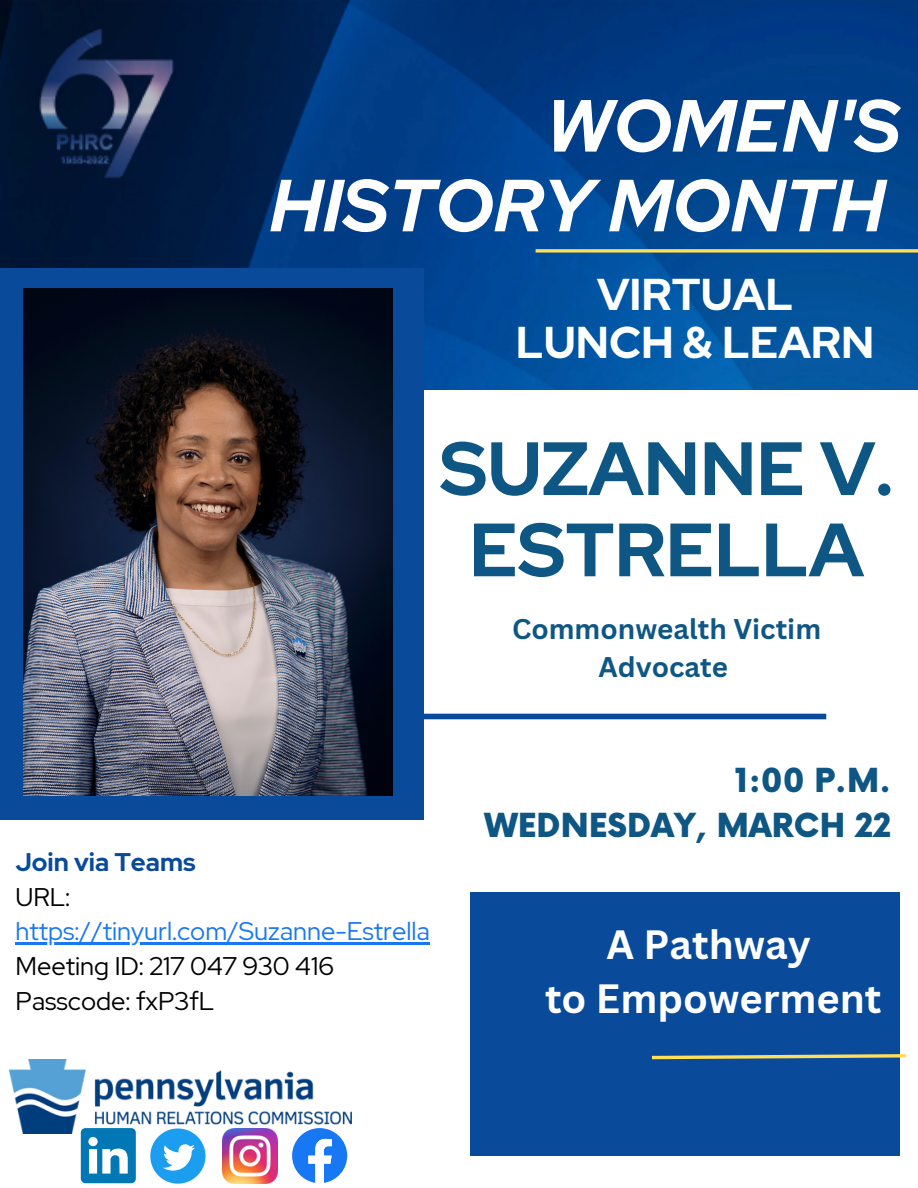
<style>
.page{position:relative;width:918px;height:1188px;background:#fff}
.page>*{position:absolute;margin:0;border:0;box-sizing:border-box;transform-origin:0 0}
.t1{font:700 75.3px/81.3px "Red Hat Display";color:#0e5684;text-align:center}
.t2{font:italic 700 73.65px/79.7px "Red Hat Display";color:#fff;text-align:right}
.t3{font:700 44.4px/48px "Red Hat Display";color:#fff;text-align:center}
.t4{font:700 39.75px/54.4px "Canva Sans";color:#fff;text-align:center}
.t5{font:900 32.25px/45px "Now";color:#0e5684;text-align:right}
.t6{font:700 27.75px/37.8px "Canva Sans";color:#0e5684;text-align:center}
.t7{font:25.5px/34.8px "Red Hat Display";color:#000}
.t8{font:25.5px "Red Hat Display";color:#1877f2}
.t9{font:700 25.5px "Red Hat Display";color:#094b9a}
</style>
<div class="page">
<img style="left:0;top:0;width:918px;height:390px">
<svg style="left:536px;top:249px;width:382px;height:4px;background:#d7c762"></svg>
<div style="left:0;top:268px;width:423px;height:552px;background:#094b9a"></div>
<div style="left:470px;top:892px;width:429px;height:264px;background:#094b9a"></div>
<div style="left:393px;top:714px;width:433px;height:5px;background:#094b9a"></div>
<svg style="left:652px;top:1052px;width:255px;height:9px"></svg>
<img style="left:24px;top:288px;width:369px;height:508px">
<img style="left:10px;top:1059px;width:342px;height:74px">
<svg style="left:150px;top:1128px;width:55px;height:56px"></svg>
<svg style="left:292px;top:1128px;width:55px;height:55px"></svg>
<img style="left:223px;top:1128px;width:55px;height:56px">
<svg style="left:81px;top:1128px;width:55px;height:55px"></svg>
<hr style="left:16px;top:943px;width:414px;height:2px;background:#1877f2">
<h2 class="t2" style="left:270px;top:86px;width:632px">WOMEN'S<br>HISTORY MONTH</h2>
<h3 class="t3" style="left:516px;top:270px;width:360px">VIRTUAL<br>LUNCH &amp; LEARN</h3>
<h1 class="t1" style="left:440px;top:428px;width:455px">SUZANNE V.<br>ESTRELLA</h1>
<p class="t6" style="left:512px;top:609px;width:311px">Commonwealth Victim<br>Advocate</p>
<p class="t9" style="left:16px;top:845px;width:182px">Join via Teams</p>
<p class="t7" style="left:16px;top:879px;width:56px">URL:</p>
<p class="t8" style="left:16px;top:915px;width:416px">https://tinyurl.com/Suzanne-Estrella</p>
<p class="t7" style="left:16px;top:949px;width:320px">Meeting ID: 217 047 930 416<br>Passcode: fxP3fL</p>
<p class="t5" style="left:484px;top:760px;width:408px">1:00 P.M.<br>WEDNESDAY, MARCH 22</p>
<h3 class="t4" style="left:545px;top:916px;width:338px">A Pathway<br>to Empowerment</h3>
</div>
